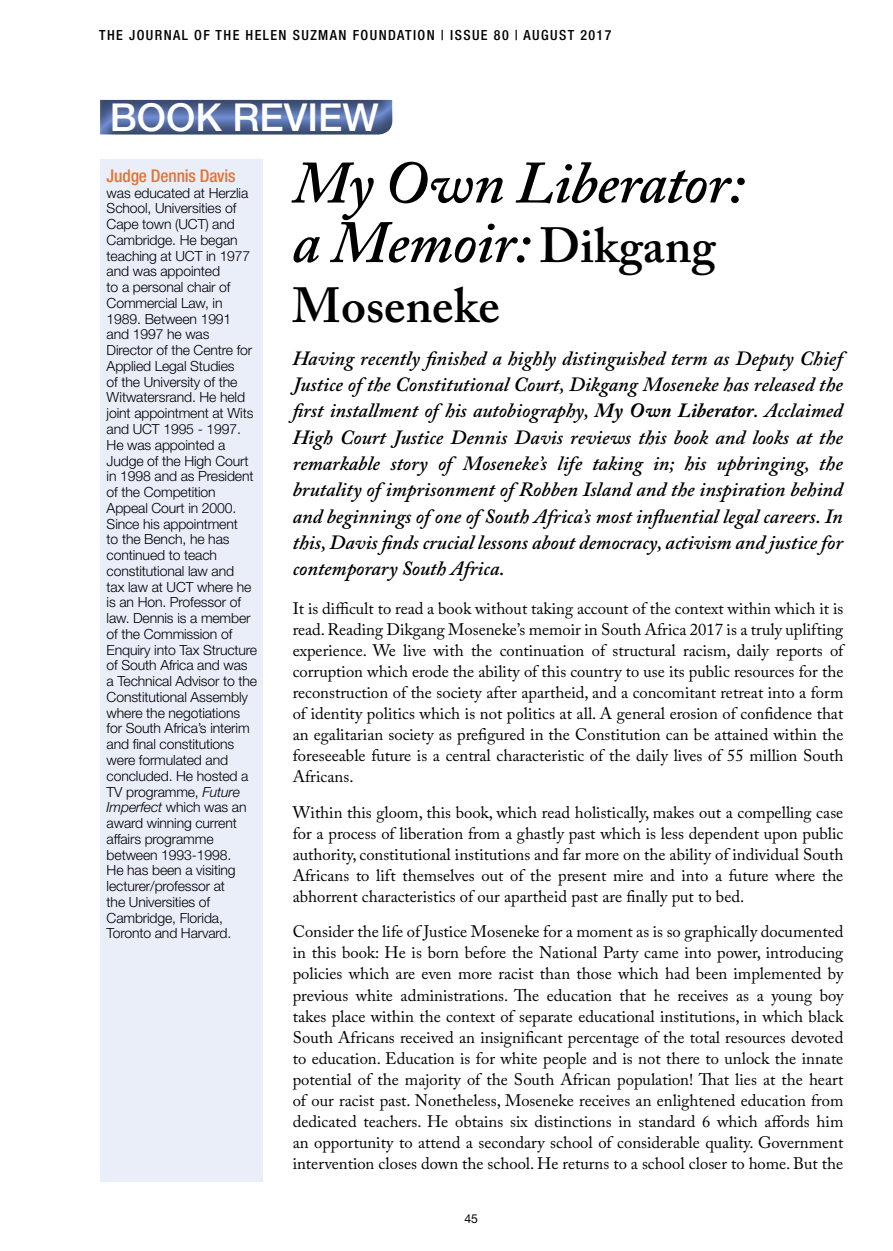
<style>
.page{position:relative;width:893px;height:1251px;background:#fff}
.page>*{position:absolute;margin:0;border:0;box-sizing:border-box;transform-origin:0 0}
.t1{font:italic 600 59.5px/59.5px "Adobe Caslon Pro";letter-spacing:-.01em;color:#000}
.t2{font:600 49px "Adobe Caslon Pro";color:#000}
.t3{font:500 38.5px "Helvetica Neue LT Std";color:#fff}
.t4{font:italic 600 20.12px/26.2px "Adobe Caslon Pro";color:#000;text-align:justify}
.t5{font:500 condensed 17.5px "Helvetica Neue LT Std";letter-spacing:-.01em;color:#e27535}
.t6{font:16.62px/21px "Adobe Caslon Pro";color:#000;text-align:justify}
.t7{font:300 14px/15.8px "Helvetica Neue LT Std";letter-spacing:-.01em;color:#000}
.t8{font:500 condensed 14px "Helvetica Neue LT Std";letter-spacing:.1em;color:#000}
.t9{font:12.25px "Helvetica Neue LT Std";color:#000}
.s1{font-style:normal;font-size:49px}
.s2{font-weight:700}
.s3{font-style:italic}
</style>
<div class="page">
<div style="left:100px;top:159px;width:163px;height:1022px;background:#eaeef9"></div>
<div style="left:98px;top:98px;width:296px;height:39px;background:#000;opacity:.5"></div>
<p class="t8" style="left:99px;top:26px;width:74px">THE JOURNAL</p>
<p class="t8" style="left:194px;top:26px;width:70px">OF THE HELEN</p>
<p class="t8" style="left:293px;top:26px;width:36px">SUZMAN</p>
<p class="t8" style="left:353px;top:26px;width:17px">FOUNDATION</p>
<p class="t8" style="left:441px;top:26px;width:23px">| ISSUE</p>
<p class="t8" style="left:494px;top:26px;width:40px">80 | AUGUST</p>
<p class="t8" style="left:580px;top:26px;width:33px">2017</p>
<h3 class="t3" style="left:110px;top:94px;width:222px">BOOK REVIEW</h3>
<h1 class="t1" style="left:292px;top:152px;width:454px">My Own Liberator: a Memoir: <span class="s1">Dikgang</span></h1>
<h2 class="t2" style="left:292px;top:276px;width:209px">Moseneke</h2>
<p class="t4" style="left:293px;top:345px;width:552px">Having recently finished a highly distinguished term as Deputy Chief Justice of the Constitutional Court, Dikgang Moseneke has released the first installment of his autobiography, <span class="s2">My Own Liberator</span>. Acclaimed High Court Justice Dennis Davis reviews this book and looks at the remarkable story of Moseneke’s life taking in; his upbringing, the brutality of imprisonment of Robben Island and the inspiration behind and beginnings of one of South Africa’s most influential legal careers. In this, Davis finds crucial lessons about democracy, activism and justice for contemporary South Africa.</p>
<p class="t5" style="left:107px;top:165px;width:131px">JUDGE DENNIS DAVIS</p>
<p class="t7" style="left:107px;top:184px;width:152px">was educated at Herzlia<br>School, Universities of<br>Cape town (UCT) and<br>Cambridge. He began teaching at UCT in 1977 and was appointed<br>to a personal chair of<br>Commercial Law, in<br>1989. Between 1991 and 1997 he was<br>Director of the Centre for<br>Applied Legal Studies<br>of the University of the<br>Witwatersrand. He held joint appointment at Wits and UCT 1995 - 1997.<br>He was appointed a<br>Judge of the High Court in 1998 and as President of the Competition<br>Appeal Court in 2000.<br>Since his appointment<br>to the Bench, he has continued to teach constitutional law and<br>tax law at UCT where he is an Hon. Professor of law. Dennis is a member of the Commission of<br>Enquiry into Tax Structure of South Africa and was a Technical Advisor to the<br>Constitutional Assembly where the negotiations for South Africa’s interim and final constitutions were formulated and concluded. He hosted a<br>TV programme, <span class="s3">Future<br>Imperfect</span> which was an award winning current affairs programme between 1993-1998.<br>He has been a visiting lecturer/professor at<br>the Universities of<br>Cambridge, Florida,<br>Toronto and Harvard.</p>
<p class="t6" style="left:293px;top:597px;width:552px">It is difficult to read a book without taking account of the context within which it is read. Reading Dikgang Moseneke’s memoir in South Africa 2017 is a truly uplifting experience. We live with the continuation of structural racism, daily reports of corruption which erode the ability of this country to use its public resources for the reconstruction of the society after apartheid, and a concomitant retreat into a form of identity politics which is not politics at all. A general erosion of confidence that an egalitarian society as prefigured in the Constitution can be attained within the foreseeable future is a central characteristic of the daily lives of 55 million South Africans.</p>
<p class="t6" style="left:293px;top:801px;width:552px">Within this gloom, this book, which read holistically, makes out a compelling case for a process of liberation from a ghastly past which is less dependent upon public authority, constitutional institutions and far more on the ability of individual South Africans to lift themselves out of the present mire and into a future where the abhorrent characteristics of our apartheid past are finally put to bed.</p>
<p class="t6" style="left:293px;top:921px;width:552px">Consider the life of Justice Moseneke for a moment as is so graphically documented in this book: He is born before the National Party came into power, introducing policies which are even more racist than those which had been implemented by previous white administrations. The education that he receives as a young boy takes place within the context of separate educational institutions, in which black South Africans received an insignificant percentage of the total resources devoted to education. Education is for white people and is not there to unlock the innate potential of the majority of the South African population! That lies at the heart of our racist past. Nonetheless, Moseneke receives an enlightened education from dedicated teachers. He obtains six distinctions in standard 6 which affords him an opportunity to attend a secondary school of considerable quality. Government intervention closes down the school. He returns to a school closer to home. But the</p>
<p class="t9" style="left:464px;top:1210px;width:15px">45</p>
</div>
